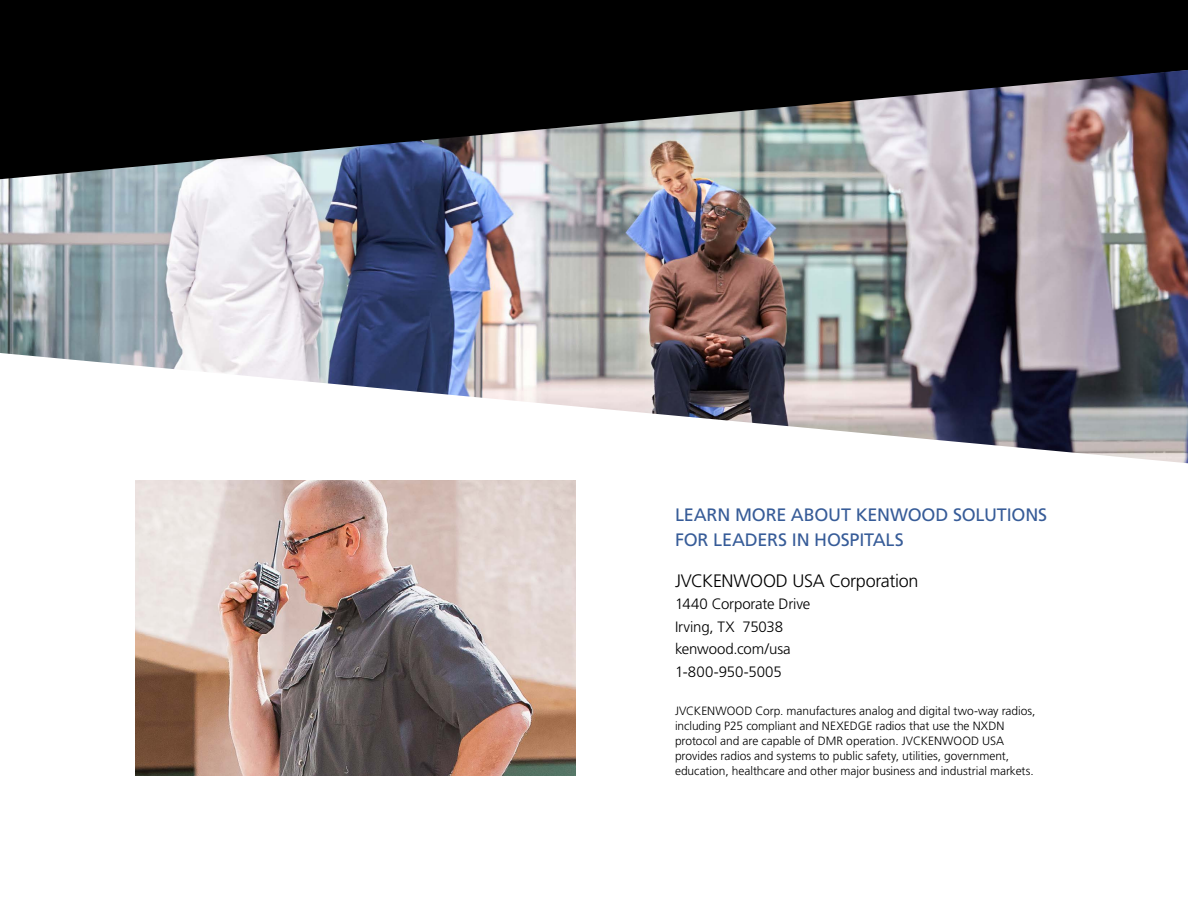
<style>
.page{position:relative;width:1188px;height:918px;background:#fff}
.page>*{position:absolute;margin:0;border:0;box-sizing:border-box;transform-origin:0 0}
.t1{font:18px/25.5px "Frutiger";letter-spacing:-.01em;color:#375c98}
.t2{font:300 18px "Frutiger";letter-spacing:-.02em;color:#000}
.t3{font:300 15px/22.5px "Frutiger";letter-spacing:-.01em;color:#000}
.t4{font:300 12px/15px "Frutiger";letter-spacing:-.005em;color:#000}
</style>
<div class="page">
<div style="left:0;top:0;width:1188px;height:70px;background:#000"></div>
<img style="left:0;top:70px;width:1188px;height:393px">
<img style="left:135px;top:481px;width:441px;height:294px">
<h1 class="t1" style="left:675px;top:502px;width:374px">LEARN MORE ABOUT KENWOOD SOLUTIONS<br>FOR LEADERS</h1>
<h1 class="t1" style="left:792px;top:527px;width:113px">IN HOSPITALS</h1>
<h1 class="t2" style="left:675px;top:571px;width:245px">JVCKENWOOD USA Corporation</h1>
<p class="t3" style="left:675px;top:593px;width:137px">1440 Corporate Drive<br>Irving, TX 75038 kenwood.com/usa<br>1-800-950-5005</p>
<p class="t4" style="left:675px;top:703px;width:362px">JVCKENWOOD Corp. manufactures analog and digital two-way radios, including P25 compliant and NEXEDGE radios that use the NXDN protocol and are capable of DMR operation. JVCKENWOOD USA provides radios and systems to public safety, utilities, government, education, healthcare and other major business and industrial markets.</p>
</div>
